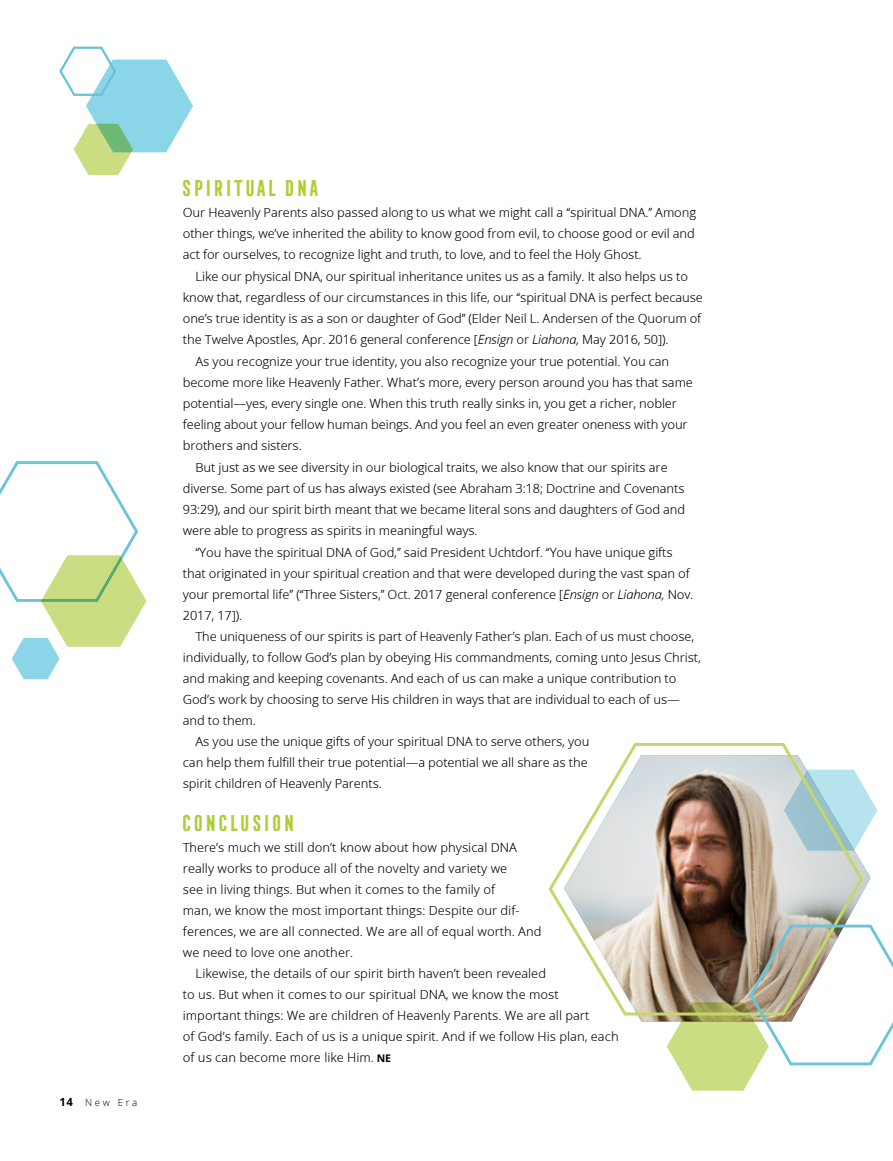
<style>
.page{position:relative;width:893px;height:1161px;background:#fff}
.page>*{position:absolute;margin:0;border:0;box-sizing:border-box;transform-origin:0 0}
.TOPIC-1_title{font:700 21px "Frontage Condensed";color:#aece36}
.ARTCL_para{font:12.75px/21px "Zoramlds Lat";letter-spacing:-.01em;color:#000}
.TOPIC-1_para_first{font:12.75px/21px "Zoramlds Lat";color:#000;text-align:justify}
.t1{font:300 9.75px "Zoramlds Lat";letter-spacing:.27em;color:#000}
.s1{font-weight:700;font-size:11.25px}
.s2{font-style:italic}
.s3{font-weight:700;font-size:10.5px}
</style>
<div class="page">
<svg style="left:865px;top:789px;width:12px;height:43px"></svg>
<svg style="left:0;top:461px;width:147px;height:218px"></svg>
<svg style="left:59px;top:46px;width:134px;height:129px"></svg>
<svg style="left:548px;top:742px;width:317px;height:275px"></svg>
<svg style="left:667px;top:922px;width:226px;height:169px"></svg>
<p class="t1" style="left:60px;top:1095px;width:79px"><span class="s1">14</span> New Era</p>
<p class="TOPIC-1_title" style="left:180px;top:176px;width:140px">SPIRITUAL DNA</p>
<p class="TOPIC-1_para_first" style="left:183px;top:202px;width:515px">Our Heavenly Parents also passed along to us what we might call a “spiritual DNA.” Among other things, we’ve inherited the ability to know good from evil, to choose good or evil and act for ourselves, to recognize light and truth, to love, and to feel the Holy Ghost.</p>
<p class="ARTCL_para" style="left:183px;top:266px;width:522px;text-indent:13px">Like our physical DNA, our spiritual inheritance unites us as a family. It also helps us to know that, regardless of our circumstances in this life, our “spiritual DNA is perfect because one’s true identity is as a son or daughter of God” (Elder Neil L. Andersen of the Quorum of the Twelve Apostles, Apr. 2016 general conference [<span class="s2">Ensign</span> or <span class="s2">Liahona,</span> May 2016, 50]).</p>
<p class="ARTCL_para" style="left:183px;top:351px;width:512px;text-indent:13px">As you recognize your true identity, you also recognize your true potential. You can become more like Heavenly Father. What’s more, every person around you has that same potential—yes, every single one. When this truth really sinks in, you get a richer, nobler feeling about your fellow human beings. And you feel an even greater oneness with your brothers and sisters.</p>
<p class="ARTCL_para" style="left:183px;top:457px;width:504px;text-indent:13px">But just as we see diversity in our biological traits, we also know that our spirits are diverse. Some part of us has always existed (see Abraham 3:18; Doctrine and Covenants 93:29), and our spirit birth meant that we became literal sons and daughters of God and were able to progress as spirits in meaningful ways.</p>
<p class="ARTCL_para" style="left:183px;top:542px;width:512px;text-indent:13px">“You have the spiritual DNA of God,” said President Uchtdorf. “You have unique gifts that originated in your spiritual creation and that were developed during the vast span of your premortal life” (“Three Sisters,” Oct. 2017 general conference [<span class="s2">Ensign</span> or <span class="s2">Liahona,</span> Nov.<br>2017, 17]).</p>
<p class="ARTCL_para" style="left:183px;top:626px;width:520px;text-indent:13px">The uniqueness of our spirits is part of Heavenly Father’s plan. Each of us must choose, individually, to follow God’s plan by obeying His commandments, coming unto Jesus Christ, and making and keeping covenants. And each of us can make a unique contribution to God’s work by choosing to serve His children in ways that are individual to each of us— and to them.</p>
<p class="ARTCL_para" style="left:183px;top:731px;width:408px;text-indent:13px">As you use the unique gifts of your spiritual DNA to serve others, you can help them fulfill their true potential—a potential we all share as the spirit children of Heavenly Parents.</p>
<p class="TOPIC-1_title" style="left:180px;top:812px;width:116px">CONCLUSION</p>
<p class="TOPIC-1_para_first" style="left:183px;top:837px;width:360px;text-align:left">There’s much we still don’t know about how physical DNA really works to produce all of the novelty and variety we<br>see in living things. But when it comes to the family of<br>man, we know the most important things: Despite our dif&shy;ferences, we are all connected. We are all of equal worth. And we need to love one another.</p>
<p class="ARTCL_para" style="left:183px;top:963px;width:437px;text-indent:13px">Likewise, the details of our spirit birth haven’t been revealed<br>to us. But when it comes to our spiritual DNA, we know the most important things: We are children of Heavenly Parents. We are all part<br>of God’s family. Each of us is a unique spirit. And if we follow His plan, each of us can become more like Him. <span class="s3">NE</span></p>
</div>
